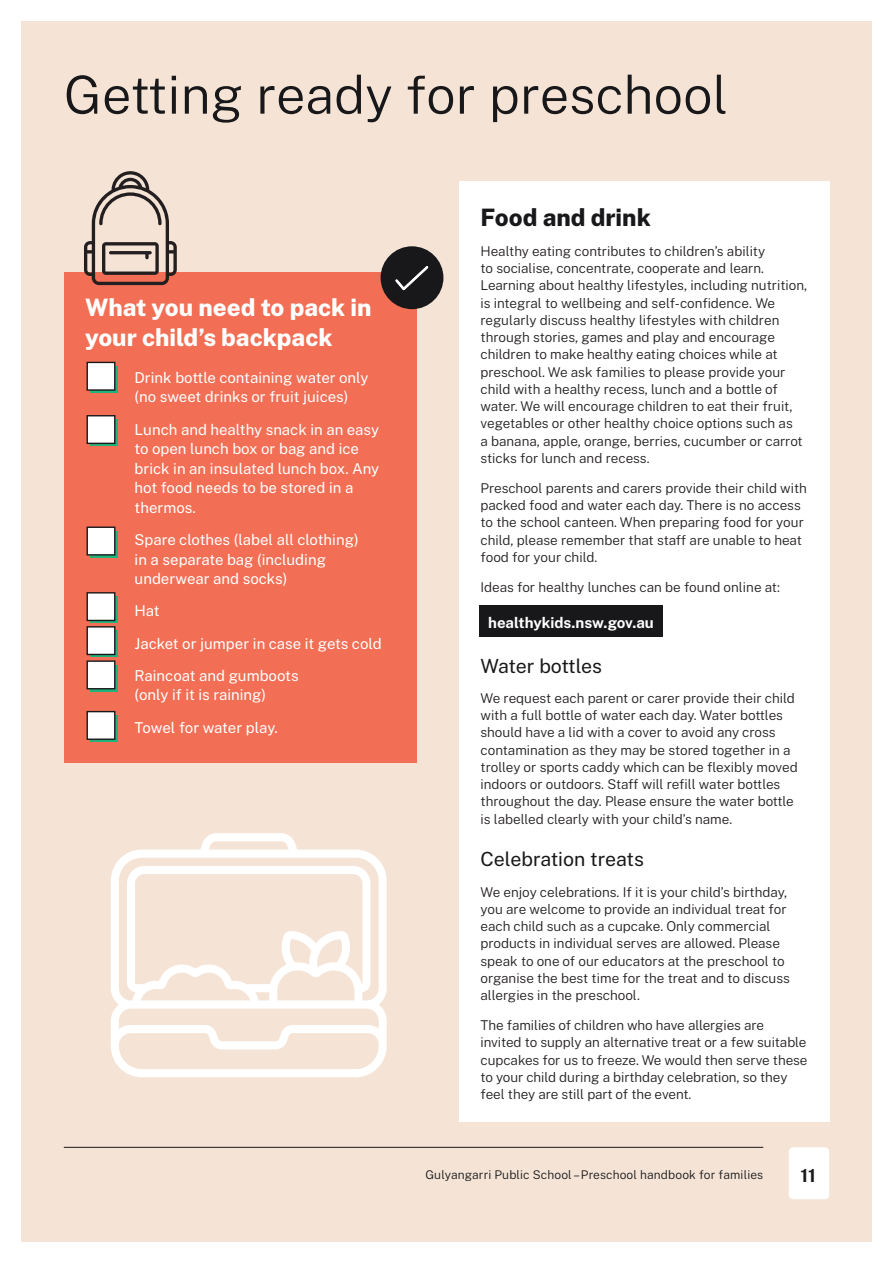
<style>
.page{position:relative;width:893px;height:1263px;background:#f5e4d6}
.page>*{position:absolute;margin:0;border:0;box-sizing:border-box;transform-origin:0 0}
.Heading_-_H1_B{font:300 52.5px "Public Sans";color:#18181a}
.Heading_-_H2_Extrabold{font:800 24px/30px "Public Sans";color:#fff}
.Heading_-_H2_Extrabold-2{font:800 24px "Public Sans";color:#18181a}
.Heading_-_H3{font:19.5px "Public Sans";letter-spacing:-.005em;color:#18181a}
.t1{font:700 18px "Public Sans";color:#18181a}
.Body_2{font:15px/19.5px "Public Sans";color:#fff}
.Body_2-2{font:700 15px "Public Sans";color:#fff}
.Body{font:300 13.5px/17.2px "Public Sans";color:#231f20}
.t2{font:300 12px "Public Sans";letter-spacing:.01em;color:#18181a}
</style>
<div class="page">
<div style="left:64px;top:272px;width:353px;height:491px;background:#f26e54"></div>
<div style="left:381px;top:246px;width:62px;height:63px;background:#18181a;border-radius:50%"></div>
<svg style="left:395px;top:266px;width:34px;height:25px"></svg>
<svg style="left:86px;top:592px;width:32px;height:99px;background:#c4c6be"></svg>
<svg style="left:86px;top:710px;width:32px;height:32px"></svg>
<svg style="left:86px;top:526px;width:32px;height:31px"></svg>
<svg style="left:86px;top:361px;width:32px;height:32px"></svg>
<svg style="left:86px;top:415px;width:32px;height:31px"></svg>
<div style="left:459px;top:182px;width:370px;height:940px;background:#fff"></div>
<div style="left:480px;top:605px;width:183px;height:32px;background:#18181a"></div>
<svg style="left:111px;top:833px;width:276px;height:244px"></svg>
<svg style="left:84px;top:171px;width:93px;height:114px"></svg>
<div style="left:789px;top:1147px;width:40px;height:52px;background:#fff;border-radius:4px"></div>
<hr style="left:64px;top:1147px;width:699px;height:1px;background:#18181a">
<div style="left:0;top:0;width:893px;height:1263px;border:21px solid #fff"></div>
<h1 class="Heading_-_H1_B" style="left:64px;top:58px;width:666px">Getting ready for preschool</h1>
<h2 class="Heading_-_H2_Extrabold" style="left:85px;top:291px;width:288px">What you need to pack in your child’s backpack</h2>
<p class="Body_2" style="left:135px;top:367px;width:235px">Drink bottle containing water only (no sweet drinks or fruit juices)</p>
<p class="Body_2" style="left:135px;top:419px;width:246px">Lunch and healthy snack in an easy to open lunch box or bag and ice brick in an insulated lunch box. Any hot food needs to be stored in a thermos.</p>
<p class="Body_2" style="left:135px;top:529px;width:226px">Spare clothes (label all clothing) in a separate bag (including underwear and socks)</p>
<p class="Body_2" style="left:135px;top:600px;width:27px">Hat</p>
<p class="Body_2" style="left:135px;top:633px;width:249px">Jacket or jumper in case it gets cold</p>
<p class="Body_2" style="left:135px;top:665px;width:166px">Raincoat and gumboots (only if it is raining)</p>
<p class="Body_2" style="left:135px;top:717px;width:145px">Towel for water play.</p>
<h2 class="Heading_-_H2_Extrabold-2" style="left:480px;top:199px;width:172px">Food and drink</h2>
<p class="Body" style="left:480px;top:242px;width:328px">Healthy eating contributes to children’s ability<br>to socialise, concentrate, cooperate and learn.<br>Learning about healthy lifestyles, including nutrition, is integral to wellbeing and self-confidence. We regularly discuss healthy lifestyles with children through stories, games and play and encourage children to make healthy eating choices while at preschool. We ask families to please provide your child with a healthy recess, lunch and a bottle of water. We will encourage children to eat their fruit, vegetables or other healthy choice options such as<br>a banana, apple, orange, berries, cucumber or carrot sticks for lunch and recess.</p>
<p class="Body" style="left:480px;top:479px;width:328px">Preschool parents and carers provide their child with packed food and water each day. There is no access to the school canteen. When preparing food for your child, please remember that staff are unable to heat food for your child.</p>
<p class="Body" style="left:480px;top:578px;width:301px">Ideas for healthy lunches can be found online at:</p>
<p class="Body_2-2" style="left:488px;top:612px;width:167px">healthykids.nsw.gov.au</p>
<h3 class="Heading_-_H3" style="left:480px;top:652px;width:123px">Water bottles</h3>
<p class="Body" style="left:480px;top:689px;width:319px">We request each parent or carer provide their child with a full bottle of water each day. Water bottles should have a lid with a cover to avoid any cross contamination as they may be stored together in a trolley or sports caddy which can be flexibly moved indoors or outdoors. Staff will refill water bottles throughout the day. Please ensure the water bottle is labelled clearly with your child’s name.</p>
<h3 class="Heading_-_H3" style="left:480px;top:846px;width:165px">Celebration treats</h3>
<p class="Body" style="left:480px;top:882px;width:311px">We enjoy celebrations. If it is your child’s birthday, you are welcome to provide an individual treat for each child such as a cupcake. Only commercial products in individual serves are allowed. Please speak to one of our educators at the preschool to organise the best time for the treat and to discuss allergies in the preschool.</p>
<p class="Body" style="left:480px;top:1016px;width:328px">The families of children who have allergies are invited to supply an alternative treat or a few suitable cupcakes for us to freeze. We would then serve these to your child during a birthday celebration, so they feel they are still part of the event.</p>
<p class="t2" style="left:425px;top:1166px;width:339px">Gulyangarri Public School – Preschool handbook for families</p>
<h3 class="t1" style="left:801px;top:1162px;width:17px">11</h3>
</div>
